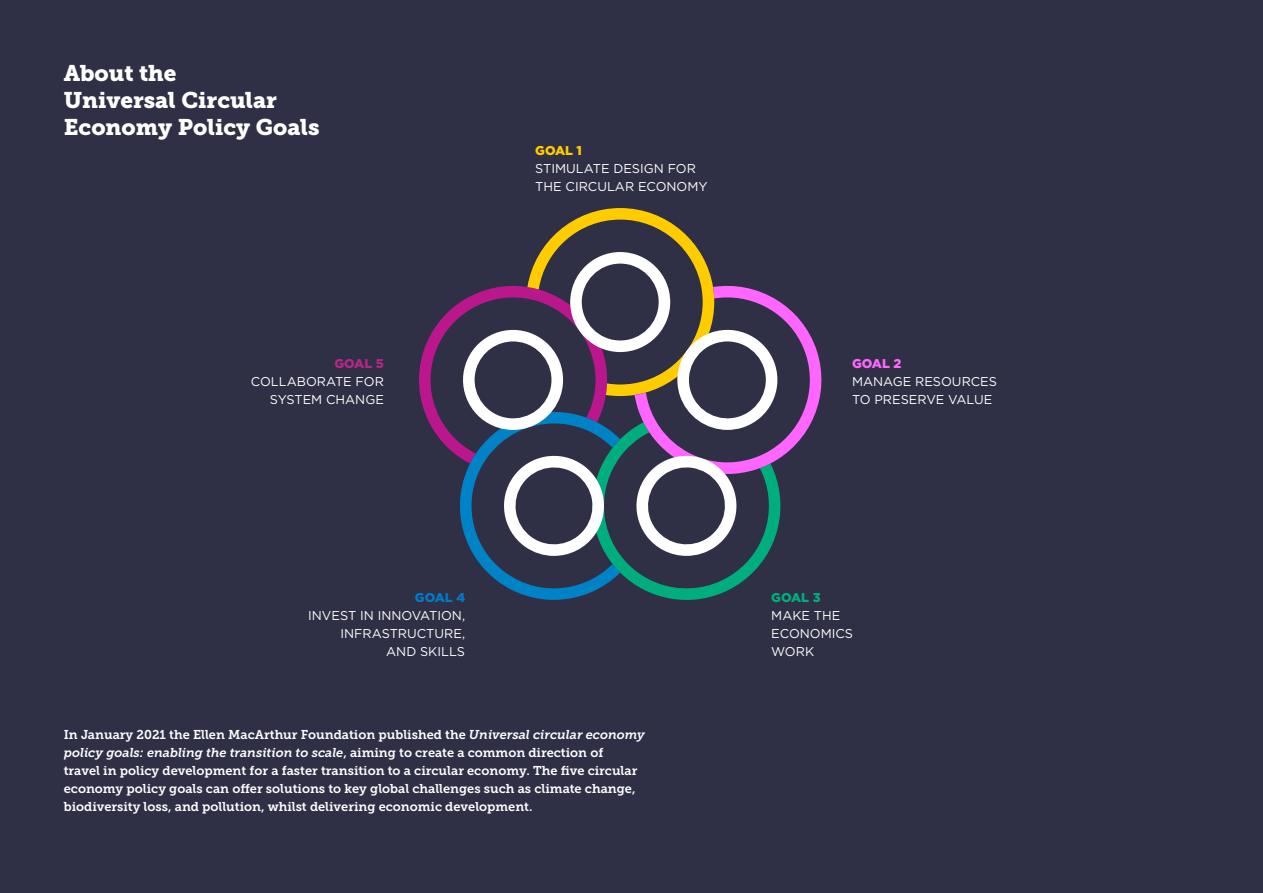
<style>
.page{position:relative;width:1263px;height:893px;background:#2f2f46}
.page>*{position:absolute;margin:0;border:0;box-sizing:border-box;transform-origin:0 0}
.t1{font:22.5px/27px "Museo Slab 900";color:#fff}
.t2{font:12.75px/18px "Museo Slab 700";color:#fff}
.t3{font:12.75px/18px "Gotham";color:#fff}
.t4{font:900 12.75px "Gotham";color:#fc0}
.t5{font:900 12.75px "Gotham";color:#b52685}
.t6{font:900 12.75px "Gotham";color:#007bc3}
.t7{font:900 12.75px "Gotham";color:#f6f}
.t8{font:900 12.75px "Gotham";color:#00ae7d}
.s1{font-style:italic}
</style>
<div class="page">
<svg style="left:419px;top:208px;width:403px;height:392px"></svg>
<h1 class="t1" style="left:64px;top:59px;width:257px">About the<br>Universal Circular<br>Economy Policy Goals</h1>
<p class="t5" style="left:334px;top:355px;width:51px">GOAL 5</p>
<p class="t3" style="left:251px;top:372px;width:134px;text-align:right">COLLABORATE FOR<br>SYSTEM CHANGE</p>
<p class="t4" style="left:535px;top:141px;width:48px">GOAL 1</p>
<p class="t3" style="left:535px;top:159px;width:174px">STIMULATE DESIGN FOR<br>THE CIRCULAR ECONOMY</p>
<p class="t7" style="left:852px;top:355px;width:51px">GOAL 2</p>
<p class="t3" style="left:852px;top:372px;width:146px">MANAGE RESOURCES<br>TO PRESERVE VALUE</p>
<p class="t6" style="left:415px;top:588px;width:52px">GOAL 4</p>
<p class="t3" style="left:308px;top:606px;width:158px;text-align:right">INVEST IN INNOVATION,<br>INFRASTRUCTURE,<br>AND SKILLS</p>
<p class="t2" style="left:64px;top:726px;width:583px">In January 2021 the Ellen MacArthur Foundation published the <span class="s1">Universal circular economy policy goals: enabling the transition to scale</span>, aiming to create a common direction of<br>travel in policy development for a faster transition to a circular economy. The five circular economy policy goals can offer solutions to key global challenges such as climate change, biodiversity loss, and pollution, whilst delivering economic development.</p>
<p class="t8" style="left:771px;top:588px;width:51px">GOAL 3</p>
<p class="t3" style="left:771px;top:606px;width:83px">MAKE THE<br>ECONOMICS<br>WORK</p>
</div>
